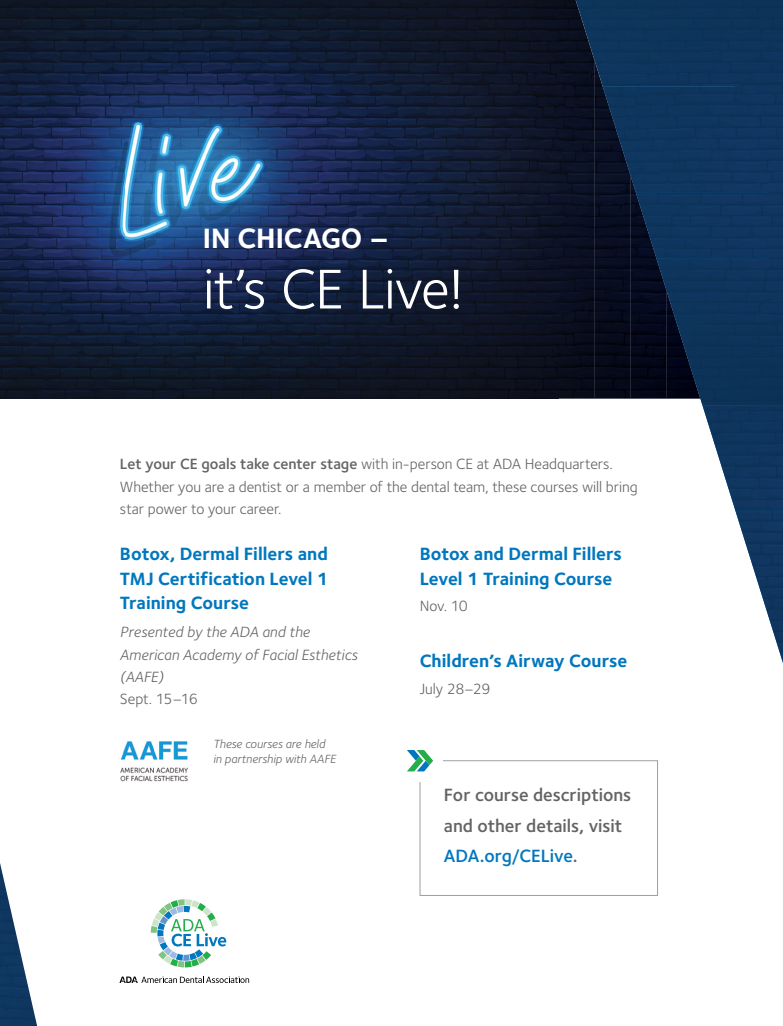
<style>
.page{position:relative;width:783px;height:1026px;background:#fff}
.page>*{position:absolute;margin:0;border:0;box-sizing:border-box;transform-origin:0 0}
.t1{font:58px "Foundry Sterling";color:#fff}
.t2{font:700 29px "Foundry Sterling";color:#fff}
.t3{font:700 18.4px/24.5px "Foundry Sterling";color:#0077be;text-align:justify}
.t4{font:600 18.4px/30.3px "Foundry Sterling";letter-spacing:-.005em;color:#636466}
.t5{font:15.3px/22.1px "Foundry Sterling";letter-spacing:-.005em;color:#636466}
.t6{font:italic 15.3px/22.1px "Foundry Sterling";color:#636466}
.t7{font:italic 12.3px/15.2px "Foundry Sterling";letter-spacing:-.005em;color:#636466}
.s1{font-weight:600}
.s2{color:#0077be}
</style>
<div class="page">
<div style="left:420px;top:760px;width:238px;height:136px;border:1px solid #9d9fa2"></div>
<div style="left:396px;top:739px;width:46px;height:43px;background:#fff"></div>
<img style="left:0;top:863px;width:37px;height:163px">
<img style="left:0;top:0;width:594px;height:399px">
<img style="left:594px;top:88px;width:36px;height:311px">
<img style="left:630px;top:194px;width:36px;height:205px">
<img style="left:666px;top:376px;width:3px;height:23px">
<img style="left:576px;top:0;width:159px;height:88px">
<div style="left:735px;top:0;width:48px;height:86px;background:#0e335b"></div>
<img style="left:636px;top:264px;width:20px;height:35px">
<img style="left:603px;top:86px;width:165px;height:107px">
<div style="left:768px;top:86px;width:15px;height:172px;background:#123661"></div>
<img style="left:636px;top:192px;width:132px;height:72px">
<img style="left:669px;top:376px;width:24px;height:23px">
<svg style="left:702px;top:405px;width:81px;height:258px"></svg>
<img style="left:656px;top:258px;width:127px;height:118px">
<div style="left:693px;top:376px;width:90px;height:29px;background:#0c3258"></div>
<img style="left:120px;top:741px;width:68px;height:41px">
<svg style="left:151px;top:899px;width:75px;height:68px"></svg>
<svg style="left:119px;top:976px;width:130px;height:7px"></svg>
<svg style="left:407px;top:750px;width:26px;height:21px"></svg>
<h2 class="t2" style="left:203px;top:217px;width:187px">IN CHICAGO –</h2>
<h1 class="t1" style="left:203px;top:248px;width:263px">it’s CE Live!</h1>
<p class="t5" style="left:120px;top:453px;width:519px"><span class="s1">Let your CE goals take center stage</span> with in-person CE at ADA Headquarters.<br>Whether you are a dentist or a member of the dental team, these courses will bring star power to your career.</p>
<p class="t3" style="left:120px;top:541px;width:210px">Botox, Dermal Fillers and TMJ Certification Level 1<br>Training Course</p>
<p class="t6" style="left:120px;top:621px;width:239px">Presented by the ADA and the<br>American Academy of Facial Esthetics (AAFE)</p>
<p class="t5" style="left:120px;top:687px;width:79px">Sept. 15–16</p>
<p class="t7" style="left:213px;top:736px;width:124px">These courses are held in partnership with AAFE</p>
<p class="t3" style="left:420px;top:541px;width:204px">Botox and Dermal Fillers<br>Level 1 Training Course</p>
<p class="t5" style="left:420px;top:595px;width:50px">Nov. 10</p>
<p class="t3" style="left:420px;top:648px;width:209px">Children’s Airway Course</p>
<p class="t5" style="left:420px;top:677px;width:72px">July 28–29</p>
<p class="t4" style="left:444px;top:780px;width:189px">For course descriptions and other details, visit<br><span class="s2">ADA.org/CELive</span>.</p>
</div>
